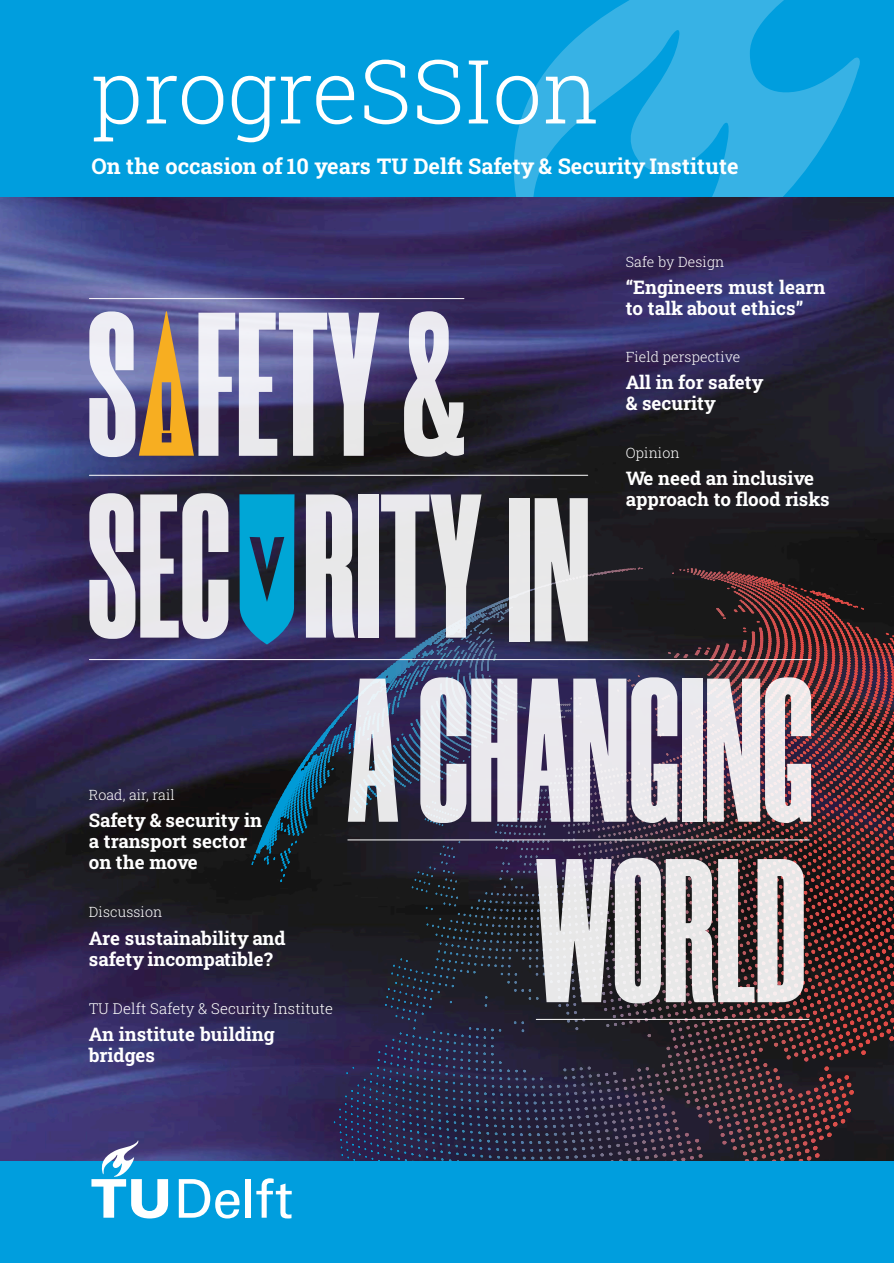
<style>
.page{position:relative;width:894px;height:1263px;background:#fff}
.page>*{position:absolute;margin:0;border:0;box-sizing:border-box;transform-origin:0 0}
.t1{font:300 88.5px "Roboto Slab";letter-spacing:.01em;color:#fff}
.t2{font:700 21.75px "Roboto Slab";color:#fff}
.t3{font:700 18.75px/21px "Roboto Slab";color:#fff}
.t4{font:300 15px "Roboto Slab";letter-spacing:.005em;color:#fff}
.t5{font:300 14.25px "Roboto Slab";letter-spacing:.005em;color:#fff}
</style>
<div class="page">
<img style="left:0;top:197px;width:893px;height:964px">
<div style="left:0;top:0;width:893px;height:197px;background:#009ede"></div>
<img style="left:251px;top:616px;width:225px;height:249px">
<svg style="left:89px;top:493px;width:139px;height:146px;background:#aca8b5"></svg>
<svg style="left:306px;top:494px;width:49px;height:144px;background:#c7c6cc"></svg>
<div style="left:358px;top:494px;width:20px;height:144px;background:#e9e9eb"></div>
<svg style="left:381px;top:494px;width:100px;height:144px;background:#898991"></svg>
<div style="left:509px;top:498px;width:20px;height:143px;background:#e8e8e9"></div>
<svg style="left:534px;top:498px;width:53px;height:143px;background:#c8c8ca"></svg>
<svg style="left:347px;top:679px;width:51px;height:143px;background:#a9adba"></svg>
<svg style="left:420px;top:677px;width:257px;height:146px;background:#b9b6c4"></svg>
<div style="left:682px;top:679px;width:20px;height:143px;background:#eae8ed"></div>
<svg style="left:706px;top:677px;width:104px;height:146px;background:#c9bdc3"></svg>
<svg style="left:536px;top:858px;width:267px;height:145px;background:#b7b3b5"></svg>
<hr style="left:89px;top:659px;width:721px;height:1px;background:#fff">
<hr style="left:89px;top:475px;width:498px;height:1px;background:#fff">
<hr style="left:89px;top:298px;width:375px;height:1px;background:#fff">
<hr style="left:536px;top:1019px;width:272px;height:1px;background:#fff">
<hr style="left:347px;top:839px;width:461px;height:1px;background:#fff">
<svg style="left:404px;top:311px;width:60px;height:146px;background:#a29fb1"></svg>
<svg style="left:89px;top:311px;width:290px;height:146px;background:#a49daa"></svg>
<svg style="left:239px;top:494px;width:55px;height:150px;background:#098dbb"></svg>
<div style="left:0;top:1161px;width:893px;height:102px;background:#009ede"></div>
<div style="left:245px;top:1179px;width:6px;height:39px;background:#fff"></div>
<svg style="left:91px;top:1140px;width:77px;height:78px"></svg>
<svg style="left:256px;top:1178px;width:35px;height:40px"></svg>
<svg style="left:179px;top:1179px;width:60px;height:39px"></svg>
<svg style="left:513px;top:0;width:347px;height:197px;fill:#37b2e5"></svg>
<h1 class="t1" style="left:91px;top:31px;width:510px">progreSSIon</h1>
<p class="t2" style="left:91px;top:151px;width:648px">On the occasion of 10 years TU Delft Safety &amp; Security Institute</p>
<p class="t5" style="left:89px;top:785px;width:87px">Road, air, rail</p>
<p class="t3" style="left:89px;top:809px;width:175px">Safety &amp; security in a transport sector on the move</p>
<p class="t5" style="left:89px;top:902px;width:75px">Discussion</p>
<p class="t3" style="left:89px;top:927px;width:198px">Are sustainability and safety incompatible?</p>
<p class="t4" style="left:89px;top:998px;width:246px">TU Delft Safety &amp; Security Institute</p>
<p class="t3" style="left:89px;top:1023px;width:187px">An institute building bridges</p>
<p class="t5" style="left:625px;top:252px;width:100px">Safe by Design</p>
<p class="t3" style="left:625px;top:276px;width:201px">“Engineers must learn to talk about ethics”</p>
<p class="t5" style="left:625px;top:347px;width:116px">Field perspective</p>
<p class="t3" style="left:625px;top:371px;width:139px">All in for safety &amp; security</p>
<p class="t5" style="left:625px;top:443px;width:55px">Opinion</p>
<p class="t3" style="left:625px;top:468px;width:205px">We need an inclusive approach to flood risks</p>
</div>
